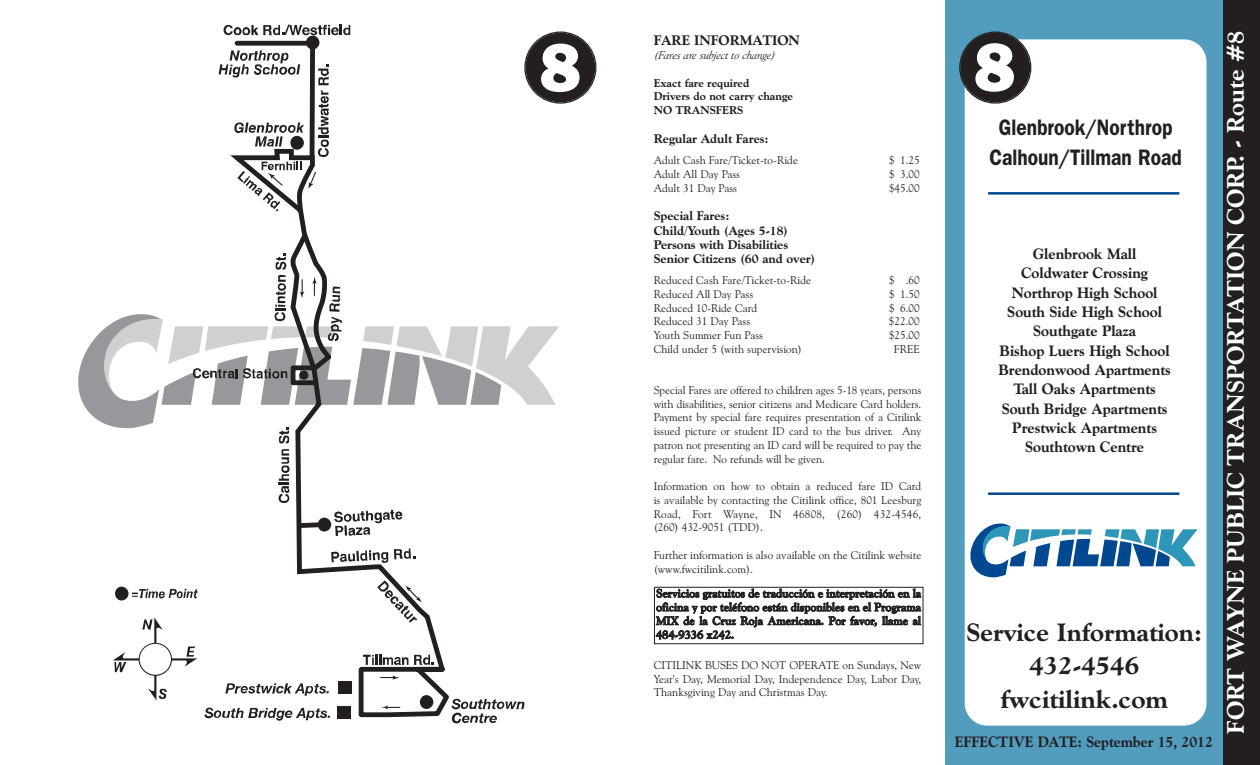
<style>
.page{position:relative;width:1260px;height:765px;background:#fff}
.page>*{position:absolute;margin:0;border:0;box-sizing:border-box;transform-origin:0 0}
.t1{font:800 68.75px "Franklin Gothic";color:#fff}
.t2{font:800 25px/33.4px "Goudy Old Style BT";color:#231f20;text-align:center}
.t3{font:800 23.75px "Goudy Old Style BT";color:#fff}
.t4{font:600 22.5px/30px "Franklin Gothic";color:#231f20;text-align:center;scale:.85 1}
.t5{font:800 15px/19.2px "Goudy Old Style BT";color:#231f20;text-align:center}
.t6{font:800 15px "Goudy Old Style BT";color:#231f20;scale:.95 1}
.t7{font:800 13.75px "Goudy Old Style BT";color:#231f20}
.t8{font:800 12.5px/15px "Goudy Old Style BT";color:#231f20}
.t9{font:700 11.5px/13.8px "Goudy Old Style BT";letter-spacing:-.005em;color:#231f20;text-align:justify}
.t10{font:11.25px/13.8px "Goudy Old Style BT";color:#231f20;text-align:justify}
.t11{font:800 11.25px/13.8px "Goudy Old Style BT";color:#231f20}
.t12{font:italic 11.25px "Goudy Old Style BT";color:#231f20}
</style>
<div class="page">
<div style="left:945px;top:0;width:281px;height:765px;background:#529cbe"></div>
<div style="left:965px;top:39px;width:242px;height:687px;background:#fff;border-radius:22px"></div>
<svg style="left:970px;top:524px;width:228px;height:53px"></svg>
<hr style="left:988px;top:492px;width:191px;height:3px;background:#014990">
<hr style="left:988px;top:192px;width:191px;height:3px;background:#014990">
<div style="left:1224px;top:0;width:36px;height:765px;background:#231f20"></div>
<svg style="left:959px;top:32px;width:72px;height:72px"></svg>
<svg style="left:524px;top:32px;width:72px;height:72px"></svg>
<svg style="left:233px;top:38px;width:96px;height:670px"></svg>
<svg style="left:318px;top:65px;width:11px;height:82px"></svg>
<svg style="left:219px;top:50px;width:81px;height:27px"></svg>
<svg style="left:234px;top:122px;width:70px;height:25px"></svg>
<svg style="left:113px;top:617px;width:84px;height:84px"></svg>
<svg style="left:139px;top:643px;width:33px;height:33px"></svg>
<div style="left:140px;top:644px;width:31px;height:31px;background:#fff;border-radius:50%"></div>
<svg style="left:230px;top:147px;width:211px;height:529px"></svg>
<svg style="left:331px;top:550px;width:57px;height:13px"></svg>
<svg style="left:394px;top:549px;width:21px;height:10px"></svg>
<svg style="left:295px;top:510px;width:107px;height:26px"></svg>
<div style="left:115px;top:587px;width:14px;height:14px;background:#231f20;border-radius:50%"></div>
<div style="left:290px;top:136px;width:14px;height:14px;background:#231f20;border-radius:50%"></div>
<div style="left:318px;top:518px;width:13px;height:14px;background:#231f20;border-radius:50%"></div>
<svg style="left:132px;top:589px;width:66px;height:9px"></svg>
<svg style="left:204px;top:708px;width:126px;height:13px"></svg>
<svg style="left:225px;top:683px;width:104px;height:13px"></svg>
<svg style="left:357px;top:655px;width:167px;height:68px"></svg>
<svg style="left:308px;top:171px;width:9px;height:18px"></svg>
<svg style="left:377px;top:580px;width:46px;height:43px"></svg>
<svg style="left:237px;top:161px;width:65px;height:51px"></svg>
<div style="left:306px;top:36px;width:13px;height:13px;background:#231f20;border-radius:50%"></div>
<svg style="left:224px;top:25px;width:126px;height:10px"></svg>
<svg style="left:78px;top:254px;width:481px;height:249px"></svg>
<div style="left:338px;top:681px;width:14px;height:13px;background:#231f20"></div>
<div style="left:337px;top:706px;width:14px;height:13px;background:#231f20"></div>
<div style="left:654px;top:587px;width:269px;height:57px;border:1px solid #231f20"></div>
<p class="t7" style="left:654px;top:35px;width:148px">FARE INFORMATION</p>
<p class="t12" style="left:654px;top:51px;width:123px">(Fares are subject to change)</p>
<p class="t11" style="left:654px;top:77px;width:141px">Exact fare required<br>Drivers do not carry change<br>NO TRANSFERS</p>
<p class="t8" style="left:654px;top:132px;width:116px">Regular Adult Fares:</p>
<p class="t10" style="left:654px;top:154px;width:146px">Adult Cash Fare/Ticket-to-Ride</p>
<p class="t10" style="left:889px;top:154px;width:32px">$ 1.25</p>
<p class="t10" style="left:654px;top:168px;width:88px">Adult All Day Pass</p>
<p class="t10" style="left:889px;top:168px;width:32px">$ 3.00</p>
<p class="t10" style="left:654px;top:182px;width:85px">Adult 31 Day Pass</p>
<p class="t10" style="left:889px;top:182px;width:32px">$45.00</p>
<p class="t8" style="left:654px;top:209px;width:136px">Special Fares:<br>Child/Youth (Ages 5-18)</p>
<p class="t8" style="left:654px;top:239px;width:163px;line-height:13.8px">Persons with Disabilities<br>Senior Citizens (60 and over)</p>
<p class="t10" style="left:654px;top:274px;width:159px">Reduced Cash Fare/Ticket-to-Ride</p>
<p class="t10" style="left:889px;top:274px;width:32px">$ .60</p>
<p class="t10" style="left:654px;top:288px;width:101px">Reduced All Day Pass</p>
<p class="t10" style="left:889px;top:288px;width:32px">$ 1.50</p>
<p class="t10" style="left:654px;top:302px;width:105px">Reduced 10-Ride Card</p>
<p class="t10" style="left:889px;top:302px;width:32px">$ 6.00</p>
<p class="t10" style="left:654px;top:315px;width:98px">Reduced 31 Day Pass</p>
<p class="t10" style="left:889px;top:315px;width:32px">$22.00</p>
<p class="t10" style="left:654px;top:329px;width:111px">Youth Summer Fun Pass</p>
<p class="t10" style="left:889px;top:329px;width:32px">$25.00</p>
<p class="t10" style="left:654px;top:343px;width:150px">Child under 5 (with supervision)</p>
<p class="t10" style="left:894px;top:343px;width:27px">FREE</p>
<p class="t10" style="left:654px;top:384px;width:269px">Special Fares are offered to children ages 5-18 years, persons with disabilities, senior citizens and Medicare Card holders.<br>Payment by special fare requires presentation of a Citilink issued picture or student ID card to the bus driver. Any patron not presenting an ID card will be required to pay the regular fare. No refunds will be given.</p>
<p class="t10" style="left:654px;top:480px;width:269px">Information on how to obtain a reduced fare ID Card is available by contacting the Citilink office, 801 Leesburg Road, Fort Wayne, IN 46808, (260) 432-4546, (260) 432-9051 (TDD).</p>
<p class="t10" style="left:654px;top:549px;width:269px">Further information is also available on the Citilink website (www.fwcitilink.com).</p>
<h1 class="t1" style="left:540px;top:27px;width:43px">8</h1>
<h1 class="t1" style="left:974px;top:27px;width:43px">8</h1>
<h3 class="t4" style="left:989px;top:112px;width:228px">Glenbrook/Northrop<br>Calhoun/Tillman Road</h3>
<h3 class="t5" style="left:998px;top:245px;width:174px">Glenbrook Mall<br>Coldwater Crossing<br>Northrop High School<br>South Side High School<br>Southgate Plaza<br>Bishop Luers High School<br>Brendonwood Apartments<br>Tall Oaks Apartments<br>South Bridge Apartments<br>Prestwick Apartments<br>Southtown Centre</h3>
<p class="t9" style="left:656px;top:587px;width:267px">Servicios gratuitos de traducción e interpretación en la oficina y por teléfono están disponibles en el Programa MIX de la Cruz Roja Americana. Por favor, llame al 484-9336 x242.</p>
<p class="t10" style="left:654px;top:659px;width:269px">CITILINK BUSES DO NOT OPERATE on Sundays, New Year's Day, Memorial Day, Independence Day, Labor Day, Thanksgiving Day and Christmas Day.</p>
<h2 class="t2" style="left:966px;top:618px;width:237px">Service Information:<br>432-4546 fwcitilink.com</h2>
<h3 class="t6" style="left:955px;top:736px;width:273px">EFFECTIVE DATE: September 15, 2012</h3>
<h3 class="t3" style="left:1226px;top:734px;width:704px;rotate:-90deg">FORT WAYNE PUBLIC TRANSPORTATION CORP. - Route #8</h3>
</div>
